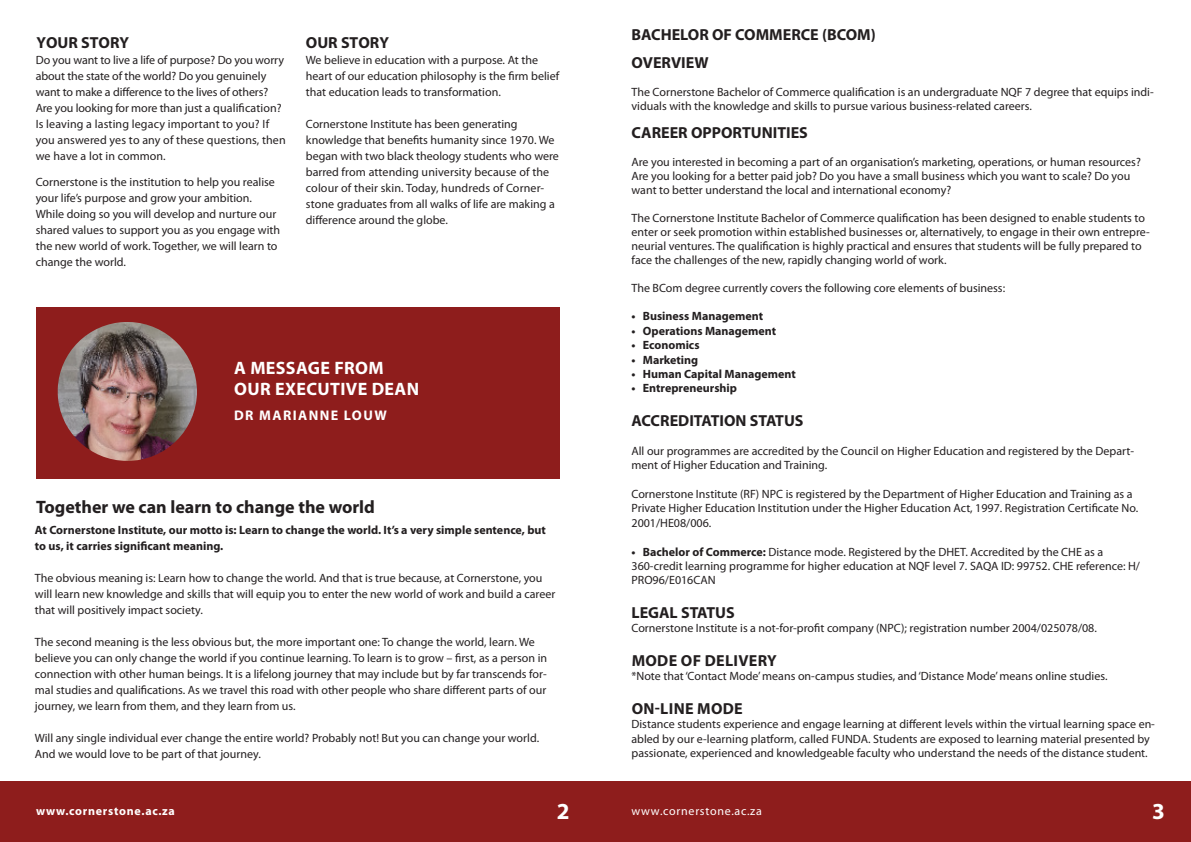
<style>
.page{position:relative;width:1191px;height:842px;background:#fff}
.page>*{position:absolute;margin:0;border:0;box-sizing:border-box;transform-origin:0 0}
.t1{font:700 23px "Myriad Pro";color:#fff}
.t2{font:700 18px "Myriad Pro";color:#231f20}
.t3{font:700 18px "Myriad Pro";letter-spacing:.02em;color:#fff}
.t4{font:700 16px "Myriad Pro";color:#231f20}
.t5{font:700 16px "Myriad Pro";letter-spacing:.02em;color:#231f20}
.t6{font:700 14px "Myriad Pro";letter-spacing:.1em;color:#fff}
.t7{font:12px/16px "Myriad Pro";color:#231f20}
.t8{font:700 12px/16px "Myriad Pro";color:#231f20}
.t9{font:700 12px "Myriad Pro";letter-spacing:.06em;color:#fff}
.t10{font:12px "Myriad Pro";letter-spacing:.06em;color:#fff}
.s1{font-weight:700}
</style>
<div class="page">
<div style="left:0;top:781px;width:595px;height:61px;background:#8e1d1c"></div>
<div style="left:595px;top:781px;width:596px;height:61px;background:#8e1d1c"></div>
<div style="left:36px;top:307px;width:523px;height:172px;background:#8e1d1c"></div>
<img style="left:58px;top:322px;width:139px;height:139px;border-radius:68px">
<p class="t4" style="left:36px;top:32px;width:94px">YOUR STORY</p>
<p class="t7" style="left:36px;top:52px;width:251px">Do you want to live a life of purpose? Do you worry about the state of the world? Do you genuinely want to make a difference to the lives of others?<br>Are you looking for more than just a qualification?<br>Is leaving a lasting legacy important to you? If you answered yes to any of these questions, then we have a lot in common.</p>
<p class="t7" style="left:36px;top:174px;width:241px">Cornerstone is the institution to help you realise your life’s purpose and grow your ambition.</p>
<p class="t7" style="left:36px;top:206px;width:246px">While doing so you will develop and nurture our shared values to support you as you engage with the new world of work. Together, we will learn to change the world.</p>
<p class="t4" style="left:306px;top:32px;width:85px">OUR STORY</p>
<p class="t7" style="left:306px;top:52px;width:255px">We believe in education with a purpose. At the heart of our education philosophy is the firm belief that education leads to transformation.</p>
<p class="t7" style="left:306px;top:116px;width:213px">Cornerstone Institute has been generating</p>
<p class="t7" style="left:306px;top:132px;width:254px">knowledge that benefits humanity since 1970. We began with two black theology students who were barred from attending university because of the colour of their skin. Today, hundreds of Corner&shy;stone graduates from all walks of life are making a difference around the globe.</p>
<p class="t3" style="left:234px;top:356px;width:151px">A MESSAGE FROM</p>
<p class="t3" style="left:234px;top:377px;width:186px">OUR EXECUTIVE DEAN</p>
<p class="t6" style="left:234px;top:406px;width:154px">DR MARIANNE LOUW</p>
<p class="t2" style="left:36px;top:496px;width:340px">Together we can learn to change the world</p>
<p class="t8" style="left:35px;top:522px;width:512px">At Cornerstone Institute, our motto is: Learn to change the world. It’s a very simple sentence, but to us, it carries significant meaning.</p>
<p class="t7" style="left:35px;top:570px;width:522px">The obvious meaning is: Learn how to change the world. And that is true because, at Cornerstone, you will learn new knowledge and skills that will equip you to enter the new world of work and build a career that will positively impact society.</p>
<p class="t7" style="left:35px;top:634px;width:514px">The second meaning is the less obvious but, the more important one: To change the world, learn. We believe you can only change the world if you continue learning. To learn is to grow – first, as a person in connection with other human beings. It is a lifelong journey that may include but by far transcends for&shy;mal studies and qualifications. As we travel this road with other people who share different parts of our journey, we learn from them, and they learn from us.</p>
<p class="t7" style="left:35px;top:730px;width:506px">Will any single individual ever change the entire world? Probably not! But you can change your world.<br>And we would love to be part of that journey.</p>
<p class="t4" style="left:631px;top:24px;width:246px">BACHELOR OF COMMERCE (BCOM)</p>
<p class="t4" style="left:631px;top:52px;width:79px">OVERVIEW</p>
<p class="t7" style="left:631px;top:85px;width:524px;line-height:14px">The Cornerstone Bachelor of Commerce qualification is an undergraduate NQF 7 degree that equips indi&shy;viduals with the knowledge and skills to pursue various business-related careers.</p>
<p class="t4" style="left:631px;top:122px;width:178px">CAREER OPPORTUNITIES</p>
<p class="t7" style="left:631px;top:155px;width:511px;line-height:14px">Are you interested in becoming a part of an organisation’s marketing, operations, or human resources?<br>Are you looking for a better paid job? Do you have a small business which you want to scale? Do you want to better understand the local and international economy?</p>
<p class="t7" style="left:631px;top:211px;width:520px;line-height:14px">The Cornerstone Institute Bachelor of Commerce qualification has been designed to enable students to enter or seek promotion within established businesses or, alternatively, to engage in their own entrepre&shy;neurial ventures. The qualification is highly practical and ensures that students will be fully prepared to face the challenges of the new, rapidly changing world of work.</p>
<p class="t7" style="left:631px;top:280px;width:375px">The BCom degree currently covers the following core elements of business:</p>
<p class="t8" style="left:631px;top:308px;width:133px">• Business Management</p>
<p class="t8" style="left:631px;top:322px;width:146px">• Operations Management</p>
<p class="t8" style="left:631px;top:337px;width:70px">• Economics</p>
<p class="t8" style="left:631px;top:351px;width:68px">• Marketing</p>
<p class="t8" style="left:631px;top:366px;width:166px">• Human Capital Management</p>
<p class="t8" style="left:631px;top:380px;width:107px">• Entrepreneurship</p>
<p class="t4" style="left:631px;top:410px;width:173px">ACCREDITATION STATUS</p>
<p class="t7" style="left:631px;top:443px;width:504px;line-height:14.4px">All our programmes are accredited by the Council on Higher Education and registered by the Depart&shy;ment of Higher Education and Training.</p>
<p class="t7" style="left:631px;top:487px;width:508px;line-height:14.4px">Cornerstone Institute (RF) NPC is registered by the Department of Higher Education and Training as a<br>Private Higher Education Institution under the Higher Education Act, 1997. Registration Certificate No.<br>2001/HE08/006.</p>
<p class="t7" style="left:631px;top:543px;width:473px"><span class="s1">• Bachelor of Commerce:</span> Distance mode. Registered by the DHET. Accredited by the CHE as a</p>
<p class="t7" style="left:631px;top:559px;width:510px;line-height:14.4px">360-credit learning programme for higher education at NQF level 7. SAQA ID: 99752. CHE reference: H/<br>PRO96/E016CAN</p>
<p class="t4" style="left:631px;top:602px;width:105px">LEGAL STATUS</p>
<p class="t7" style="left:631px;top:620px;width:467px">Cornerstone Institute is a not-for-profit company (NPC); registration number 2004/025078/08.</p>
<p class="t5" style="left:631px;top:650px;width:147px">MODE OF DELIVERY</p>
<p class="t7" style="left:631px;top:668px;width:477px">*Note that ‘Contact Mode’ means on-campus studies, and ‘Distance Mode’ means online studies.</p>
<p class="t5" style="left:631px;top:698px;width:113px">ON-LINE MODE</p>
<p class="t7" style="left:631px;top:717px;width:525px;line-height:14.4px">Distance students experience and engage learning at different levels within the virtual learning space en&shy;abled by our e-learning platform, called FUNDA. Students are exposed to learning material presented by passionate, experienced and knowledgeable faculty who understand the needs of the distance student.</p>
<p class="t9" style="left:36px;top:803px;width:140px">www.cornerstone.ac.za</p>
<p class="t1" style="left:556px;top:796px;width:14px">2</p>
<p class="t10" style="left:631px;top:803px;width:132px">www.cornerstone.ac.za</p>
<p class="t1" style="left:1152px;top:796px;width:14px">3</p>
</div>
